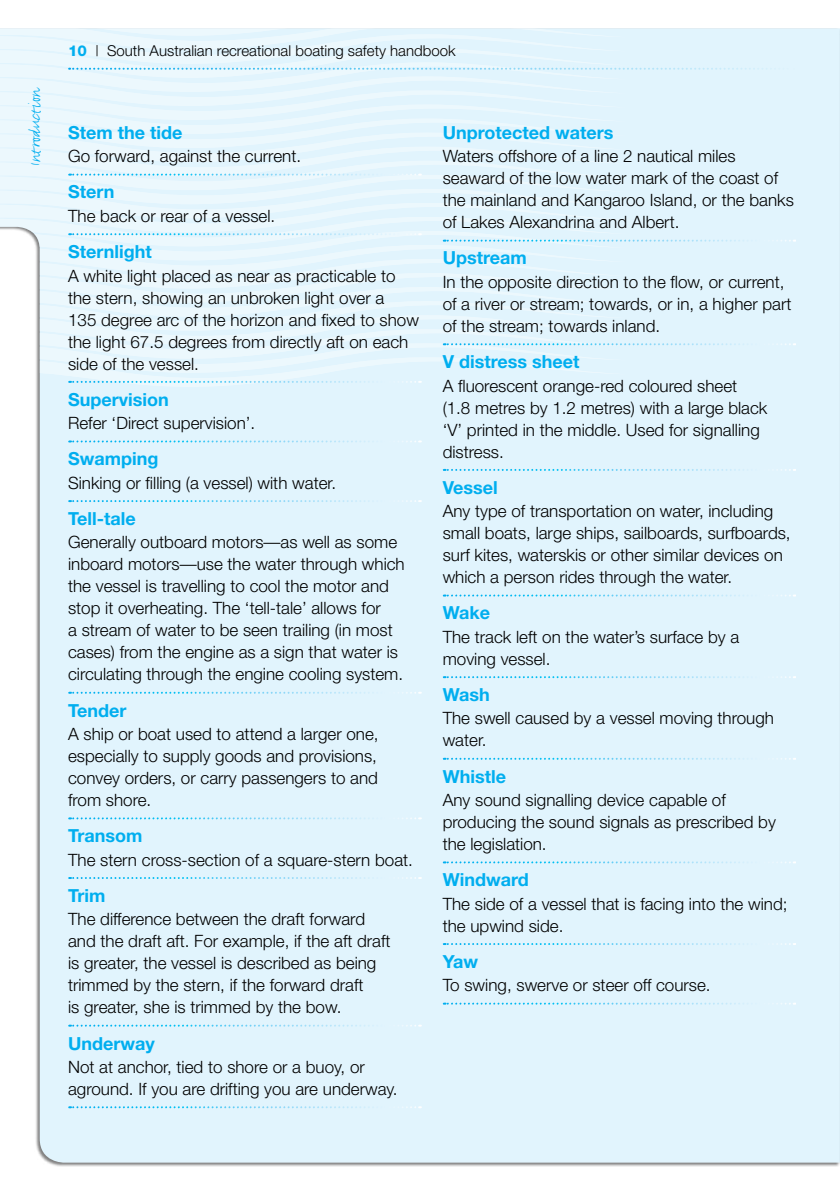
<style>
.page{position:relative;width:840px;height:1191px;background:#fff}
.page>*{position:absolute;margin:0;border:0;box-sizing:border-box;transform-origin:0 0}
.t1{font:20px "FF Justlefthand";color:#00aeef}
.t2{font:700 18px "Helvetica Neue";color:#00aeef}
.t3{font:300 17px/22px "Helvetica Neue";color:#000}
.t4{font:300 15px "Helvetica Neue";color:#000}
.s1{font-weight:800;color:#00aeef}
</style>
<div class="page">
<div style="left:36px;top:28px;width:802px;height:1134px;background:#e1f4fd"></div>
<hr style="left:838px;top:28px;width:1px;height:1139px;background:#e1f4fd">
<svg style="left:839px;top:28px;width:1px;height:1134px"></svg>
<svg style="left:69px;top:440px;width:351px;height:2px"></svg>
<svg style="left:69px;top:500px;width:351px;height:2px"></svg>
<svg style="left:69px;top:692px;width:351px;height:2px"></svg>
<svg style="left:69px;top:817px;width:351px;height:2px"></svg>
<svg style="left:69px;top:877px;width:351px;height:2px"></svg>
<svg style="left:69px;top:1024px;width:351px;height:2px"></svg>
<svg style="left:69px;top:1106px;width:351px;height:2px"></svg>
<svg style="left:0;top:28px;width:794px;height:359px;background:#e4f5fc"></svg>
<svg style="left:443px;top:469px;width:351px;height:2px"></svg>
<svg style="left:443px;top:594px;width:351px;height:2px"></svg>
<svg style="left:443px;top:676px;width:351px;height:2px"></svg>
<svg style="left:443px;top:758px;width:351px;height:2px"></svg>
<svg style="left:443px;top:861px;width:351px;height:2px"></svg>
<svg style="left:443px;top:943px;width:351px;height:2px"></svg>
<svg style="left:443px;top:1002px;width:351px;height:2px"></svg>
<p class="t1" style="left:22px;top:166px;width:80px;rotate:-90deg">Introduction</p>
<p class="t4" style="left:68px;top:42px;width:389px"><span class="s1">10</span> | South Australian recreational boating safety handbook</p>
<p class="t2" style="left:68px;top:121px;width:116px">Stem the tide</p>
<p class="t3" style="left:68px;top:145px;width:234px">Go forward, against the current.</p>
<p class="t2" style="left:68px;top:181px;width:48px">Stern</p>
<p class="t3" style="left:68px;top:204px;width:208px">The back or rear of a vessel.</p>
<p class="t2" style="left:68px;top:240px;width:85px">Sternlight</p>
<p class="t3" style="left:68px;top:264px;width:352px">A white light placed as near as practicable to the stern, showing an unbroken light over a<br>135 degree arc of the horizon and fixed to show the light 67.5 degrees from directly aft on each side of the vessel.</p>
<p class="t2" style="left:68px;top:388px;width:102px">Supervision</p>
<p class="t3" style="left:68px;top:412px;width:189px">Refer ‘Direct supervision’.</p>
<p class="t2" style="left:68px;top:448px;width:92px">Swamping</p>
<p class="t3" style="left:68px;top:471px;width:269px">Sinking or filling (a vessel) with water.</p>
<p class="t2" style="left:68px;top:507px;width:69px">Tell-tale</p>
<p class="t3" style="left:68px;top:531px;width:338px">Generally outboard motors—as well as some inboard motors—use the water through which the vessel is travelling to cool the motor and stop it overheating. The ‘tell-tale’ allows for<br>a stream of water to be seen trailing (in most cases) from the engine as a sign that water is circulating through the engine cooling system.</p>
<p class="t2" style="left:68px;top:699px;width:60px">Tender</p>
<p class="t3" style="left:68px;top:722px;width:312px;text-align:justify">A ship or boat used to attend a larger one, especially to supply goods and provisions, convey orders, or carry passengers to and from shore.</p>
<p class="t2" style="left:68px;top:824px;width:76px">Transom</p>
<p class="t3" style="left:68px;top:848px;width:346px">The stern cross-section of a square-stern boat.</p>
<p class="t2" style="left:68px;top:884px;width:39px">Trim</p>
<p class="t3" style="left:68px;top:908px;width:324px">The difference between the draft forward and the draft aft. For example, if the aft draft is greater, the vessel is described as being trimmed by the stern, if the forward draft<br>is greater, she is trimmed by the bow.</p>
<p class="t2" style="left:68px;top:1032px;width:88px">Underway</p>
<p class="t3" style="left:68px;top:1055px;width:331px">Not at anchor, tied to shore or a buoy, or aground. If you are drifting you are underway.</p>
<p class="t2" style="left:442px;top:121px;width:172px">Unprotected waters</p>
<p class="t3" style="left:442px;top:145px;width:352px">Waters offshore of a line 2 nautical miles seaward of the low water mark of the coast of the mainland and Kangaroo Island, or the banks of Lakes Alexandrina and Albert.</p>
<p class="t2" style="left:442px;top:247px;width:85px">Upstream</p>
<p class="t3" style="left:442px;top:270px;width:350px">In the opposite direction to the flow, or current, of a river or stream; towards, or in, a higher part of the stream; towards inland.</p>
<p class="t2" style="left:442px;top:350px;width:138px">V distress sheet</p>
<p class="t3" style="left:442px;top:374px;width:326px">A fluorescent orange-red coloured sheet (1.8 metres by 1.2 metres) with a large black ‘V’ printed in the middle. Used for signalling distress.</p>
<p class="t2" style="left:442px;top:476px;width:56px">Vessel</p>
<p class="t3" style="left:442px;top:500px;width:349px">Any type of transportation on water, including small boats, large ships, sailboards, surfboards, surf kites, waterskis or other similar devices on which a person rides through the water.</p>
<p class="t2" style="left:442px;top:602px;width:49px">Wake</p>
<p class="t3" style="left:442px;top:625px;width:298px">The track left on the water’s surface by a moving vessel.</p>
<p class="t2" style="left:442px;top:683px;width:48px">Wash</p>
<p class="t3" style="left:442px;top:707px;width:332px">The swell caused by a vessel moving through water.</p>
<p class="t2" style="left:442px;top:765px;width:65px">Whistle</p>
<p class="t3" style="left:442px;top:788px;width:334px">Any sound signalling device capable of producing the sound signals as prescribed by the legislation.</p>
<p class="t2" style="left:442px;top:868px;width:87px">Windward</p>
<p class="t3" style="left:442px;top:892px;width:346px">The side of a vessel that is facing into the wind; the upwind side.</p>
<p class="t2" style="left:442px;top:950px;width:37px">Yaw</p>
<p class="t3" style="left:442px;top:974px;width:269px">To swing, swerve or steer off course.</p>
</div>
